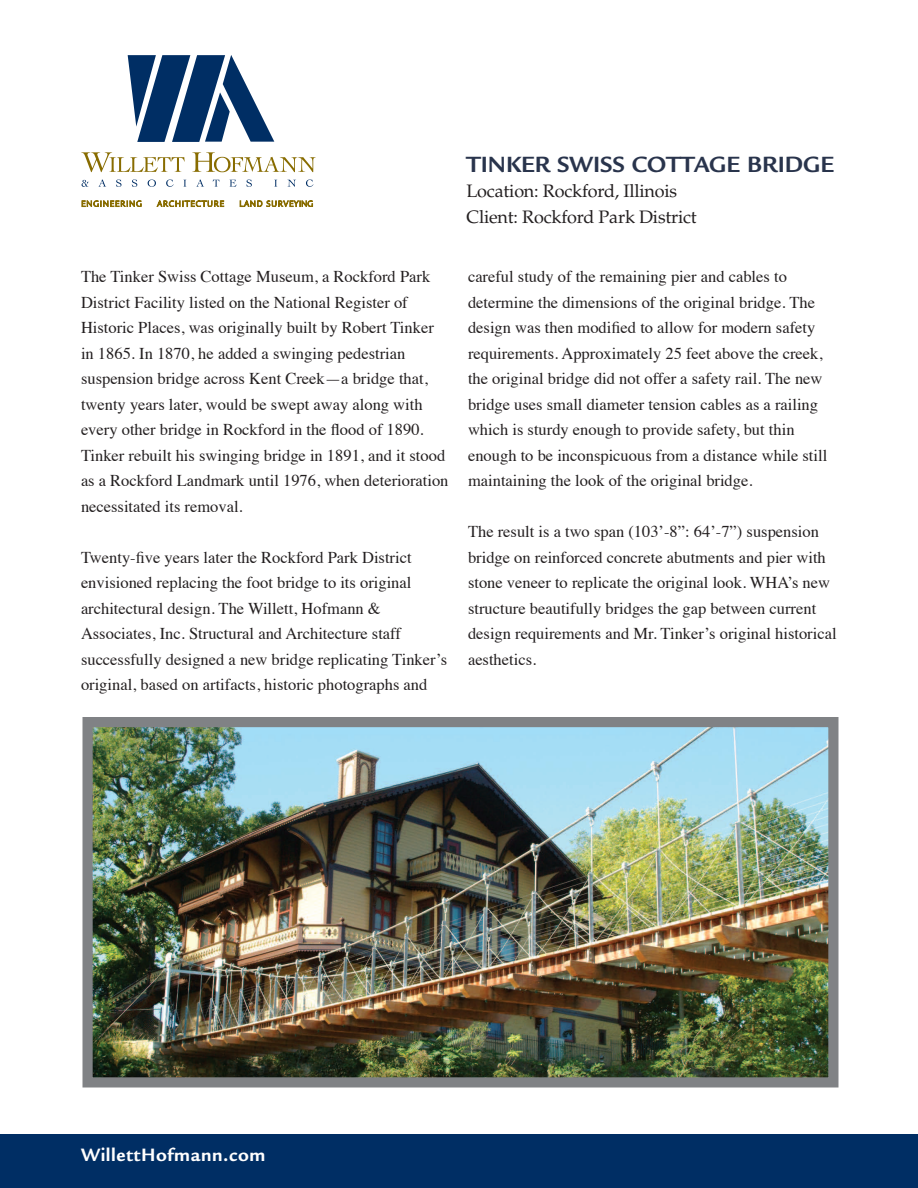
<style>
.page{position:relative;width:918px;height:1188px;background:#fff}
.page>*{position:absolute;margin:0;border:0;box-sizing:border-box;transform-origin:0 0}
.t1{font:700 24px "Legacy Sans";color:#29344c}
.t2{font:700 19.5px "Legacy Sans";letter-spacing:.03em;color:#fff}
.t3{font:18px/25.5px "Palatino";letter-spacing:-.01em;color:#231f20}
.t4{font:16.5px/25.5px "Times";color:#231f20}
</style>
<div class="page">
<div style="left:0;top:1134px;width:918px;height:54px;background:#002e64"></div>
<svg style="left:81px;top:152px;width:104px;height:20px"></svg>
<svg style="left:192px;top:152px;width:124px;height:20px"></svg>
<svg style="left:82px;top:201px;width:59px;height:6px"></svg>
<svg style="left:157px;top:201px;width:67px;height:6px"></svg>
<svg style="left:240px;top:201px;width:73px;height:6px"></svg>
<svg style="left:128px;top:55px;width:146px;height:87px"></svg>
<svg style="left:82px;top:180px;width:7px;height:7px"></svg>
<svg style="left:98px;top:180px;width:8px;height:7px"></svg>
<svg style="left:116px;top:180px;width:5px;height:7px"></svg>
<svg style="left:132px;top:180px;width:5px;height:7px"></svg>
<svg style="left:148px;top:180px;width:8px;height:7px"></svg>
<svg style="left:166px;top:180px;width:8px;height:7px"></svg>
<svg style="left:183px;top:180px;width:4px;height:7px"></svg>
<svg style="left:196px;top:180px;width:8px;height:7px"></svg>
<svg style="left:213px;top:180px;width:6px;height:7px"></svg>
<svg style="left:229px;top:180px;width:8px;height:7px"></svg>
<svg style="left:246px;top:180px;width:6px;height:7px"></svg>
<svg style="left:274px;top:180px;width:3px;height:7px"></svg>
<svg style="left:287px;top:180px;width:9px;height:7px"></svg>
<svg style="left:306px;top:180px;width:7px;height:7px"></svg>
<img style="left:93px;top:728px;width:735px;height:349px">
<div style="left:82px;top:717px;width:757px;height:371px;border:10px solid #808285"></div>
<h1 class="t1" style="left:466px;top:151px;width:369px">TINKER SWISS COTTAGE BRIDGE</h1>
<p class="t3" style="left:466px;top:179px;width:232px">Location: Rockford, Illinois<br>Client: Rockford Park District</p>
<p class="t4" style="left:81px;top:263px;width:369px">The Tinker Swiss Cottage Museum, a Rockford Park District Facility listed on the National Register of Historic Places, was originally built by Robert Tinker in 1865. In 1870, he added a swinging pedestrian suspension bridge across Kent Creek—a bridge that, twenty years later, would be swept away along with every other bridge in Rockford in the flood of 1890.<br>Tinker rebuilt his swinging bridge in 1891, and it stood as a Rockford Landmark until 1976, when deterioration necessitated its removal.</p>
<p class="t4" style="left:81px;top:543px;width:368px">Twenty-five years later the Rockford Park District envisioned replacing the foot bridge to its original architectural design. The Willett, Hofmann &amp; Associates, Inc. Structural and Architecture staff successfully designed a new bridge replicating Tinker’s original, based on artifacts, historic photographs and</p>
<p class="t4" style="left:468px;top:263px;width:361px">careful study of the remaining pier and cables to determine the dimensions of the original bridge. The design was then modified to allow for modern safety requirements. Approximately 25 feet above the creek, the original bridge did not offer a safety rail. The new bridge uses small diameter tension cables as a railing which is sturdy enough to provide safety, but thin enough to be inconspicuous from a distance while still maintaining the look of the original bridge.</p>
<p class="t4" style="left:468px;top:517px;width:370px">The result is a two span (103’-8”: 64’-7”) suspension bridge on reinforced concrete abutments and pier with stone veneer to replicate the original look. WHA’s new structure beautifully bridges the gap between current design requirements and Mr. Tinker’s original historical aesthetics.</p>
<p class="t2" style="left:81px;top:1144px;width:186px">WILLETTHOFMANN.COM</p>
</div>
